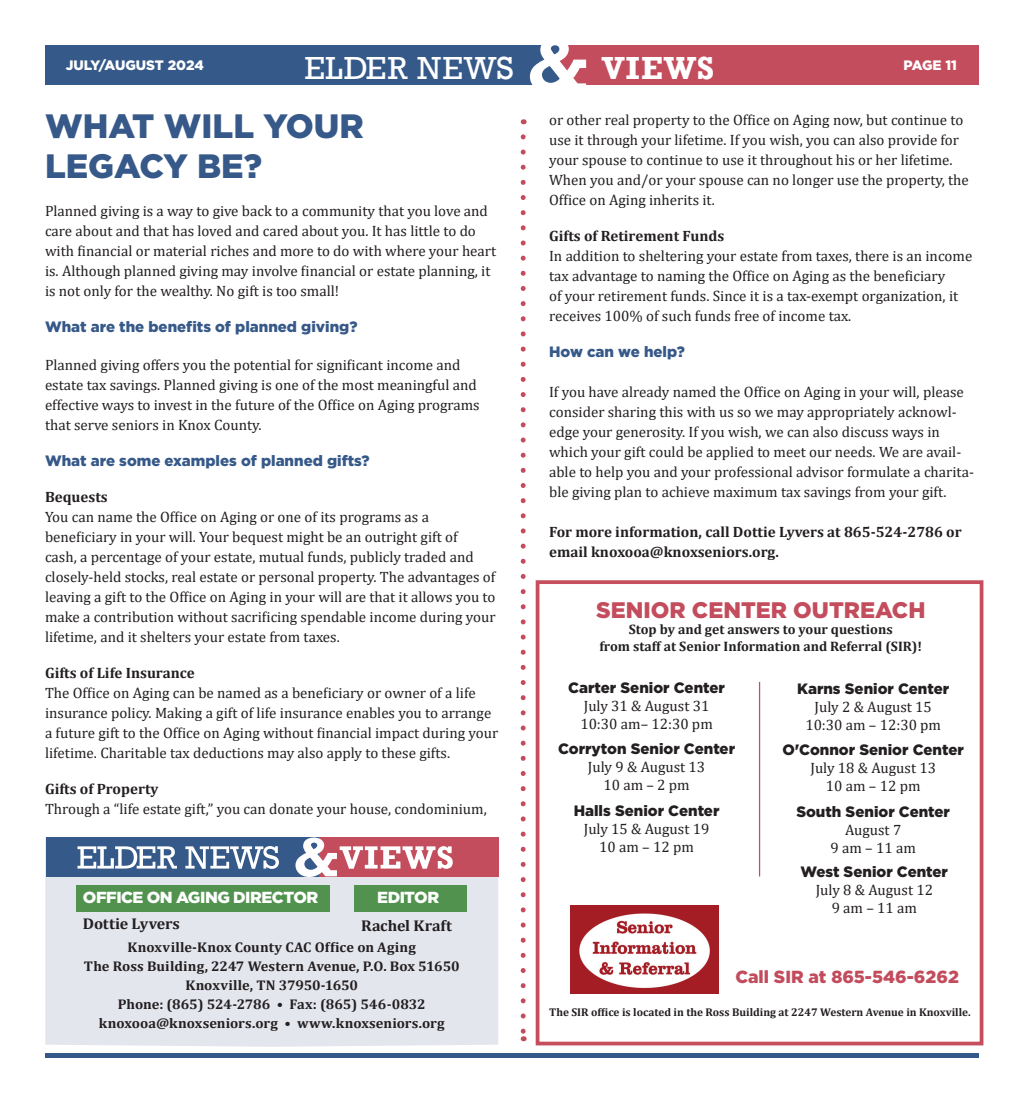
<style>
.page{position:relative;width:1024px;height:1103px;background:#fff}
.page>*{position:absolute;margin:0;border:0;box-sizing:border-box;transform-origin:0 0}
.t1{font:900 33.75px/40.5px "Gotham";color:#365989}
.t2{font:32.75px "Rockwell";letter-spacing:.025em;color:#fff}
.t3{font:700 32.75px "Rockwell";letter-spacing:.03em;color:#fff}
.t4{font:900 22.5px "Gotham";color:#c34d5d}
.t5{font:900 17.5px "Gotham";color:#c34c5c}
.t6{font:900 16px "Gotham";letter-spacing:-.03em;color:#fff}
.t7{font:700 15.62px "Cambria";letter-spacing:-.005em;color:#231f20}
.t8{font:15px/20px "Cambria";color:#231f20}
.t9{font:700 15px/20px "Cambria";color:#231f20}
.t10{font:900 15px "Gotham";color:#231f20}
.t11{font:900 15px "Gotham";color:#365989}
.t12{font:700 14.12px/18.8px "Cambria";color:#231f20;text-align:center}
.t13{font:700 13.75px/16.5px "Cambria";color:#231f20;text-align:center}
.t14{font:900 13.62px "Gotham";color:#fff}
.t15{font:700 11.25px "Cambria";color:#231f20}
</style>
<div class="page">
<div style="left:45px;top:45px;width:515px;height:40px;background:#355989"></div>
<div style="left:560px;top:45px;width:419px;height:40px;background:#c34d5d"></div>
<svg style="left:530px;top:45px;width:56px;height:40px"></svg>
<div style="left:45px;top:1053px;width:934px;height:5px;background:#355989"></div>
<div style="left:45px;top:837px;width:453px;height:209px;background:#e4e6ed"></div>
<div style="left:76px;top:885px;width:253px;height:26px;background:#51934e"></div>
<div style="left:354px;top:885px;width:112px;height:26px;background:#51934e"></div>
<div style="left:47px;top:837px;width:312px;height:40px;background:#355989"></div>
<div style="left:319px;top:837px;width:179px;height:40px;background:#c34d5d"></div>
<svg style="left:77px;top:846px;width:202px;height:23px"></svg>
<svg style="left:295px;top:837px;width:158px;height:40px"></svg>
<svg style="left:521px;top:137px;width:5px;height:904px"></svg>
<img style="left:570px;top:906px;width:148px;height:87px">
<div style="left:536px;top:580px;width:447px;height:465px;border:4px solid #c54d5c"></div>
<hr style="left:759px;top:682px;width:1px;height:194px;background:#c54d5c">
<h2 class="t2" style="left:305px;top:49px;width:211px">ELDER NEWS</h2>
<h2 class="t3" style="left:602px;top:48px;width:114px">VIEWS</h2>
<p class="t14" style="left:66px;top:57px;width:139px">JULY/AUGUST 2024</p>
<p class="t14" style="left:903px;top:57px;width:55px">PAGE 11</p>
<h1 class="t1" style="left:45px;top:105px;width:320px">WHAT WILL YOUR<br>LEGACY BE?</h1>
<p class="t8" style="left:45px;top:201px;width:453px">Planned giving is a way to give back to a community that you love and care about and that has loved and cared about you. It has little to do with financial or material riches and more to do with where your heart is. Although planned giving may involve financial or estate planning, it is not only for the wealthy. No gift is too small!</p>
<p class="t11" style="left:45px;top:318px;width:314px">What are the benefits of planned giving?</p>
<p class="t8" style="left:45px;top:355px;width:436px">Planned giving offers you the potential for significant income and estate tax savings. Planned giving is one of the most meaningful and effective ways to invest in the future of the Office on Aging programs that serve seniors in Knox County.</p>
<p class="t11" style="left:45px;top:452px;width:326px">What are some examples of planned gifts?</p>
<p class="t9" style="left:45px;top:486px;width:64px">Bequests</p>
<p class="t8" style="left:45px;top:507px;width:452px">You can name the Office on Aging or one of its programs as a beneficiary in your will. Your bequest might be an outright gift of<br>cash, a percentage of your estate, mutual funds, publicly traded and closely-held stocks, real estate or personal property. The advantages of leaving a gift to the Office on Aging in your will are that it allows you to make a contribution without sacrificing spendable income during your lifetime, and it shelters your estate from taxes.</p>
<p class="t9" style="left:45px;top:662px;width:151px">Gifts of Life Insurance</p>
<p class="t8" style="left:45px;top:683px;width:455px">The Office on Aging can be named as a beneficiary or owner of a life insurance policy. Making a gift of life insurance enables you to arrange a future gift to the Office on Aging without financial impact during your lifetime. Charitable tax deductions may also apply to these gifts.</p>
<p class="t9" style="left:45px;top:778px;width:115px">Gifts of Property</p>
<p class="t8" style="left:45px;top:799px;width:443px">Through a “life estate gift,” you can donate your house, condominium,</p>
<p class="t6" style="left:83px;top:888px;width:237px">OFFICE ON AGING DIRECTOR</p>
<p class="t6" style="left:377px;top:888px;width:64px">EDITOR</p>
<p class="t7" style="left:361px;top:914px;width:92px">Rachel Kraft</p>
<p class="t7" style="left:83px;top:912px;width:99px">Dottie Lyvers</p>
<p class="t12" style="left:84px;top:937px;width:377px">Knoxville-Knox County CAC Office on Aging<br>The Ross Building, 2247 Western Avenue, P.O. Box 51650<br>Knoxville, TN 37950-1650<br>Phone: (865) 524-2786 • Fax: (865) 546-0832 knoxooa@knoxseniors.org • www.knoxseniors.org</p>
<p class="t8" style="left:549px;top:109px;width:421px">or other real property to the Office on Aging now, but continue to use it through your lifetime. If you wish, you can also provide for your spouse to continue to use it throughout his or her lifetime.<br>When you and/or your spouse can no longer use the property, the Office on Aging inherits it.</p>
<p class="t9" style="left:549px;top:225px;width:177px">Gifts of Retirement Funds</p>
<p class="t8" style="left:549px;top:245px;width:425px">In addition to sheltering your estate from taxes, there is an income tax advantage to naming the Office on Aging as the beneficiary<br>of your retirement funds. Since it is a tax-exempt organization, it receives 100% of such funds free of income tax.</p>
<p class="t11" style="left:549px;top:342px;width:137px">How can we help?</p>
<p class="t8" style="left:549px;top:381px;width:426px">If you have already named the Office on Aging in your will, please consider sharing this with us so we may appropriately acknowl&shy;edge your generosity. If you wish, we can also discuss ways in which your gift could be applied to meet our needs. We are avail&shy;able to help you and your professional advisor formulate a charita&shy;ble giving plan to achieve maximum tax savings from your gift.</p>
<p class="t9" style="left:549px;top:521px;width:414px">For more information, call Dottie Lyvers at 865-524-2786 or email knoxooa@knoxseniors.org.</p>
<h3 class="t4" style="left:596px;top:597px;width:331px">SENIOR CENTER OUTREACH</h3>
<p class="t13" style="left:599px;top:621px;width:324px">Stop by and get answers to your questions<br>from staff at Senior Information and Referral (SIR)!</p>
<p class="t10" style="left:568px;top:679px;width:158px">Carter Senior Center</p>
<p class="t8" style="left:580px;top:696px;width:134px;line-height:18px">July 31 &amp; August 31<br>10:30 am– 12:30 pm</p>
<p class="t10" style="left:558px;top:740px;width:179px">Corryton Senior Center</p>
<p class="t8" style="left:588px;top:758px;width:119px;line-height:18px;text-align:center">July 9 &amp; August 13<br>10 am – 2 pm</p>
<p class="t10" style="left:574px;top:802px;width:147px">Halls Senior Center</p>
<p class="t8" style="left:584px;top:819px;width:127px;line-height:18px;text-align:center">July 15 &amp; August 19<br>10 am – 12 pm</p>
<p class="t10" style="left:797px;top:679px;width:153px">Karns Senior Center</p>
<p class="t8" style="left:805px;top:697px;width:137px;line-height:18px;text-align:center">July 2 &amp; August 15<br>10:30 am – 12:30 pm</p>
<p class="t10" style="left:782px;top:741px;width:183px">O'Connor Senior Center</p>
<p class="t8" style="left:810px;top:759px;width:127px;line-height:18px;text-align:center">July 18 &amp; August 13<br>10 am – 12 pm</p>
<p class="t10" style="left:796px;top:802px;width:155px">South Senior Center</p>
<p class="t8" style="left:830px;top:820px;width:87px;line-height:18px;text-align:center">August 7<br>9 am – 11 am</p>
<p class="t10" style="left:800px;top:863px;width:149px">West Senior Center</p>
<p class="t8" style="left:815px;top:881px;width:119px;line-height:18px;text-align:center">July 8 &amp; August 12<br>9 am – 11 am</p>
<p class="t5" style="left:735px;top:966px;width:225px">Call SIR at 865-546-6262</p>
<p class="t15" style="left:549px;top:1004px;width:423px">The SIR office is located in the Ross Building at 2247 Western Avenue in Knoxville.</p>
</div>
